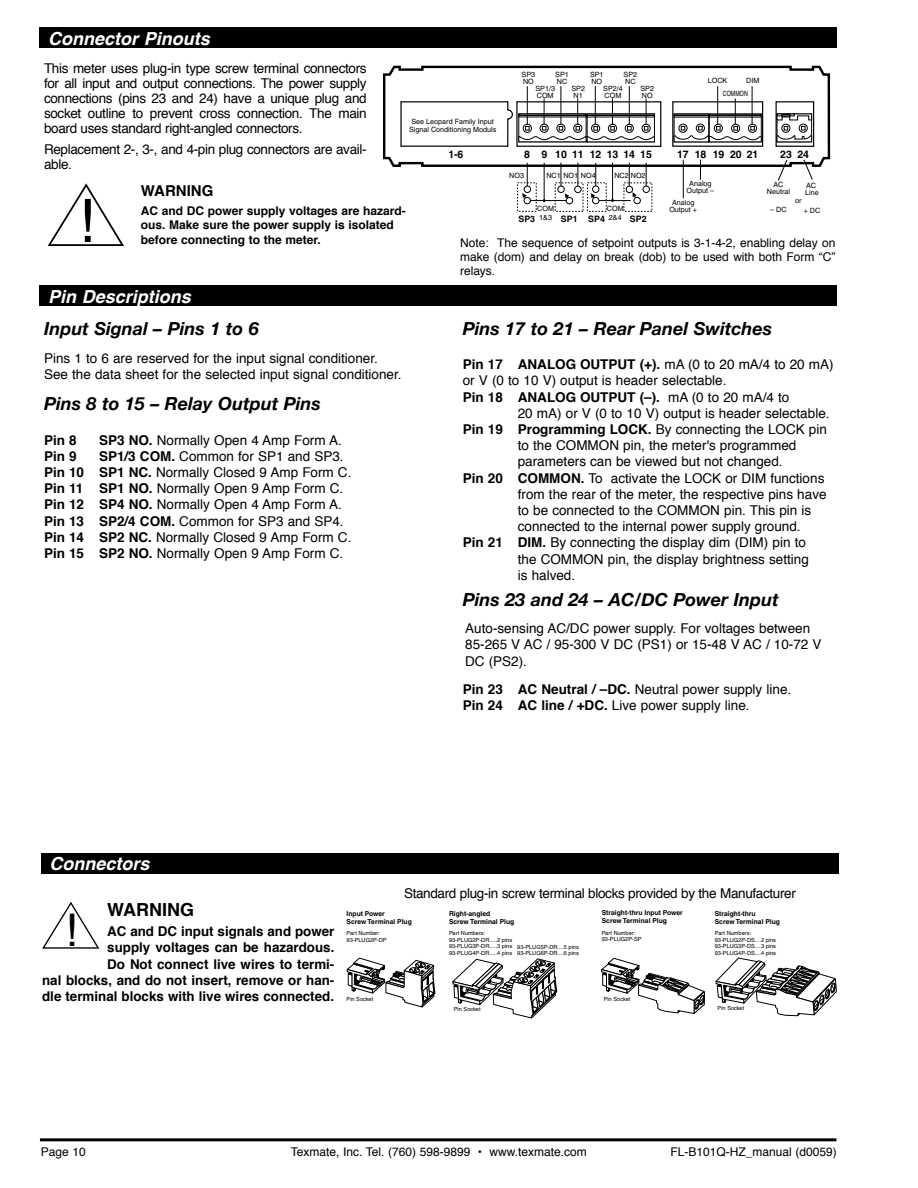
<style>
.page{position:relative;width:918px;height:1188px;background:#fff}
.page>*{position:absolute;margin:0;border:0;box-sizing:border-box;transform-origin:0 0}
.t1{font:60px "Helvetica";color:#000}
.t2{font:45px "Helvetica";color:#000}
.t3{font:italic 700 18px "Helvetica Neue";color:#000}
.t4{font:italic 700 18px "Helvetica";color:#fff}
.t5{font:700 18px "Helvetica";color:#000}
.t6{font:700 15px "Helvetica";color:#000}
.t7{font:13.5px/16.2px "Helvetica";color:#000}
.t8{font:700 13.5px/16.2px "Helvetica";color:#000;text-align:right}
.t9{font:13.5px/15px "Helvetica";letter-spacing:-.025em;color:#000}
.t10{font:12px/14.4px "Helvetica";color:#000;text-align:justify}
.t11{font:700 12px/14.4px "Helvetica";color:#000}
.t12{font:700 10.5px "Helvetica";color:#000}
.t13{font:700 8.85px "Helvetica";color:#000}
.t14{font:7.2px/7.2px "Helvetica";color:#000}
.t15{font:700 6.75px/8.2px "Helvetica";color:#000}
.t16{font:5.7px/6.6px "Helvetica";color:#000}
.s1{font-weight:700}
.s2{font-weight:400}
</style>
<div class="page">
<hr style="left:40px;top:1138px;width:796px;height:3px;background:#000">
<svg style="left:47px;top:183px;width:77px;height:63px"></svg>
<svg style="left:383px;top:66px;width:447px;height:101px"></svg>
<div style="left:634px;top:197px;width:6px;height:7px;background:#272727;border-radius:50%"></div>
<div style="left:634px;top:197px;width:7px;height:7px;border:1px solid #000;border-radius:50%"></div>
<div style="left:592px;top:197px;width:7px;height:7px;border:1px solid #000;border-radius:50%"></div>
<div style="left:524px;top:197px;width:7px;height:7px;border:1px solid #000;border-radius:50%"></div>
<div style="left:566px;top:197px;width:7px;height:7px;border:1px solid #000;border-radius:50%"></div>
<svg style="left:400px;top:86px;width:415px;height:116px"></svg>
<div style="left:40px;top:27px;width:797px;height:21px;background:#000"></div>
<div style="left:40px;top:286px;width:797px;height:20px;background:#000"></div>
<div style="left:41px;top:853px;width:797px;height:20px;background:#000"></div>
<svg style="left:42px;top:901px;width:58px;height:48px"></svg>
<svg style="left:715px;top:958px;width:122px;height:58px"></svg>
<svg style="left:347px;top:958px;width:88px;height:50px"></svg>
<svg style="left:452px;top:959px;width:105px;height:60px"></svg>
<svg style="left:601px;top:958px;width:104px;height:56px"></svg>
<h3 class="t4" style="left:48px;top:23px;width:163px">Connector Pinouts</h3>
<h3 class="t4" style="left:83px;top:23px;width:170px">trols and Indicators</h3>
<p class="t7" style="left:44px;top:61px;width:324px;line-height:15px;text-align:justify">This meter uses plug-in type screw terminal connectors for all input and output connections. The power supply connections (pins 23 and 24) have a unique plug and socket outline to prevent cross connection. The main board uses standard right-angled connectors.</p>
<p class="t9" style="left:44px;top:142px;width:324px">Replacement 2-, 3-, and 4-pin plug connectors are avail&shy;able.</p>
<p class="t14" style="left:409px;top:117px;width:89px;line-height:8.4px;text-align:center">See Leopard Family Input<br>Signal Conditioning Moduls</p>
<p class="t14" style="left:522px;top:71px;width:15px">SP3<br>NO</p>
<p class="t14" style="left:555px;top:71px;width:15px">SP1<br>NC</p>
<p class="t14" style="left:590px;top:71px;width:15px">SP1</p>
<p class="t14" style="left:591px;top:78px;width:12px">NO</p>
<p class="t14" style="left:624px;top:71px;width:15px">SP2<br>NC</p>
<p class="t14" style="left:640px;top:85px;width:15px">SP2<br>NO</p>
<p class="t14" style="left:723px;top:74px;width:27px;line-height:12.6px;text-indent:-15px">LOCK<br>COMMON</p>
<p class="t14" style="left:746px;top:77px;width:15px">DIM</p>
<p class="t14" style="left:535px;top:85px;width:21px">SP1/3<br>COM</p>
<p class="t14" style="left:571px;top:85px;width:15px;text-align:center">SP2<br>N1</p>
<p class="t14" style="left:603px;top:85px;width:21px">SP2/4</p>
<p class="t14" style="left:605px;top:92px;width:18px">COM</p>
<p class="t12" style="left:448px;top:148px;width:17px">1-6</p>
<p class="t12" style="left:524px;top:148px;width:129px">8 9 101112131415</p>
<p class="t12" style="left:677px;top:148px;width:83px">17 18 19 20 21</p>
<p class="t12" style="left:780px;top:148px;width:30px">23 24</p>
<p class="t14" style="left:509px;top:172px;width:16px">NO3</p>
<p class="t14" style="left:546px;top:172px;width:51px">NC1 NO1 NO4</p>
<p class="t14" style="left:614px;top:172px;width:33px">NC2 NO2</p>
<h1 class="t1" style="left:78px;top:175px;width:18px">!</h1>
<p class="t14" style="left:687px;top:180px;width:29px;text-align:center">Analog<br>Output –</p>
<p class="t14" style="left:767px;top:181px;width:25px;text-align:center">AC<br>Neutral</p>
<p class="t14" style="left:805px;top:182px;width:15px">AC<br>Line</p>
<p class="t14" style="left:770px;top:206px;width:18px">– DC</p>
<p class="t14" style="left:804px;top:207px;width:18px">+ DC</p>
<p class="t6" style="left:141px;top:179px;width:72px">WARNING</p>
<p class="t11" style="left:141px;top:204px;width:267px">AC and DC power supply voltages are hazard&shy;ous. Make sure the power supply is isolated before connecting to the meter.</p>
<p class="t14" style="left:537px;top:205px;width:18px;line-height:8.4px">COM<br>1&amp;3</p>
<p class="t14" style="left:795px;top:197px;width:8px">or</p>
<p class="t14" style="left:669px;top:199px;width:29px;text-align:center">Analog<br>Output +</p>
<p class="t13" style="left:518px;top:213px;width:18px">SP3</p>
<p class="t14" style="left:607px;top:205px;width:18px;line-height:8.4px">COM<br>2&amp;4</p>
<p class="t13" style="left:561px;top:213px;width:18px">SP1</p>
<p class="t13" style="left:630px;top:213px;width:18px">SP2</p>
<p class="t13" style="left:588px;top:213px;width:18px">SP4</p>
<p class="t10" style="left:460px;top:235px;width:377px">Note: The sequence of setpoint outputs is 3-1-4-2, enabling delay on make (dom) and delay on break (dob) to be used with both Form “C” relays.</p>
<h3 class="t4" style="left:48px;top:282px;width:205px">Controls and I dicators</h3>
<h3 class="t4" style="left:48px;top:282px;width:144px">Pin Descriptions</h3>
<h3 class="t3" style="left:44px;top:314px;width:216px">Input Signal – Pins 1 to 6</h3>
<p class="t7" style="left:44px;top:350px;width:359px">Pins 1 to 6 are reserved for the input signal conditioner.<br>See the data sheet for the selected input signal conditioner.</p>
<h3 class="t3" style="left:44px;top:390px;width:278px">Pins 8 to 15 – Relay Output Pins</h3>
<p class="t8" style="left:44px;top:432px;width:34px">Pin 8</p>
<p class="t7" style="left:99px;top:432px;width:244px"><span class="s1">SP3 NO.</span> Normally Open 4 Amp Form A.</p>
<p class="t8" style="left:44px;top:448px;width:34px">Pin 9</p>
<p class="t7" style="left:44px;top:448px;width:309px;text-indent:55px"><span class="s1">SP1/3 COM.</span> Common for SP1 and SP3.<br><span class="s1">Pin 10 SP1 NC.</span> Normally Closed 9 Amp Form C.<br><span class="s1">Pin 11 SP1 NO.</span> Normally Open 9 Amp Form C.<br><span class="s1">Pin 12 SP4 NO.</span> Normally Open 4 Amp Form A.<br><span class="s1">Pin 13 SP2/4 COM.</span> Common for SP3 and SP4.<br><span class="s1">Pin 14 SP2 NC.</span> Normally Closed 9 Amp Form C.<br><span class="s1">Pin 15 SP2 NO.</span> Normally Open 9 Amp Form C.</p>
<h3 class="t4" style="left:50px;top:849px;width:102px">Connectors</h3>
<h3 class="t3" style="left:463px;top:314px;width:311px">Pins 17 to 21 – Rear Panel Switches</h3>
<p class="t8" style="left:463px;top:357px;width:372px">Pin 17 ANALOG OUTPUT (+). <span class="s2">mA (0 to 20 mA/4 to 20 mA)</span></p>
<p class="t7" style="left:463px;top:373px;width:265px">or V (0 to 10 V) output is header selectable.</p>
<p class="t8" style="left:463px;top:389px;width:328px">Pin 18 ANALOG OUTPUT (–). <span class="s2">mA (0 to 20 mA/4 to</span></p>
<p class="t7" style="left:518px;top:405px;width:313px">20 mA) or V (0 to 10 V) output is header selectable.</p>
<p class="t7" style="left:463px;top:422px;width:366px"><span class="s1">Pin 19 Programming LOCK.</span> By connecting the LOCK pin</p>
<p class="t7" style="left:518px;top:438px;width:280px">to the COMMON pin, the meter's programmed</p>
<p class="t7" style="left:518px;top:454px;width:266px">parameters can be viewed but not changed.</p>
<p class="t7" style="left:463px;top:470px;width:363px"><span class="s1">Pin 20 COMMON.</span> To activate the LOCK or DIM functions</p>
<p class="t7" style="left:518px;top:486px;width:310px">from the rear of the meter, the respective pins have</p>
<p class="t7" style="left:518px;top:503px;width:295px">to be connected to the COMMON pin. This pin is</p>
<p class="t7" style="left:518px;top:519px;width:284px">connected to the internal power supply ground.</p>
<p class="t7" style="left:463px;top:535px;width:345px"><span class="s1">Pin 21 DIM.</span> By connecting the display dim (DIM) pin to</p>
<p class="t7" style="left:518px;top:551px;width:293px">the COMMON pin, the display brightness setting</p>
<p class="t7" style="left:518px;top:567px;width:59px">is halved.</p>
<h3 class="t3" style="left:463px;top:586px;width:317px">Pins 23 and 24 – AC/DC Power Input</h3>
<p class="t7" style="left:465px;top:621px;width:358px">Auto-sensing AC/DC power supply. For voltages between<br>85-265 V AC / 95-300 V DC (PS1) or 15-48 V AC / 10-72 V<br>DC (PS2).</p>
<p class="t7" style="left:463px;top:681px;width:330px"><span class="s1">Pin 23 AC Neutral / –DC.</span> Neutral power supply line.<br><span class="s1">Pin 24 AC line / +DC.</span> Live power supply line.</p>
<p class="t9" style="left:404px;top:887px;width:393px">Standard plug-in screw terminal blocks provided by the Manufacturer</p>
<h3 class="t5" style="left:107px;top:895px;width:87px">WARNING</h3>
<p class="t8" style="left:42px;top:924px;width:294px">AC and DC input signals and power<br>supply voltages can be hazardous.<br>Do Not connect live wires to termi-<br>nal blocks, and do not insert, remove or han&shy;dle terminal blocks with live wires connected.</p>
<p class="t15" style="left:602px;top:909px;width:83px">Straight-thru Input Power<br>Screw Terminal Plug</p>
<p class="t16" style="left:602px;top:929px;width:41px">Part Number:<br>93-PLUG2P-SP</p>
<h2 class="t2" style="left:65px;top:895px;width:14px">!</h2>
<p class="t15" style="left:715px;top:909px;width:67px">Straight-thru<br>Screw Terminal Plug</p>
<p class="t15" style="left:449px;top:909px;width:67px">Right-angled<br>Screw Terminal Plug</p>
<p class="t16" style="left:449px;top:930px;width:65px">Part Numbers:<br>93-PLUG2P-DR.....2 pins<br>93-PLUG3P-DR.....3 pins<br>93-PLUG4P-DR.....4 pins</p>
<p class="t15" style="left:347px;top:909px;width:67px">Input Power<br>Screw Terminal Plug</p>
<p class="t16" style="left:347px;top:930px;width:42px">Part Number:<br>93-PLUG2P-DP</p>
<p class="t16" style="left:715px;top:930px;width:63px">Part Numbers:<br>93-PLUG2P-DS....2 pins<br>93-PLUG3P-DS....3 pins<br>93-PLUG4P-DS....4 pins</p>
<p class="t16" style="left:517px;top:944px;width:63px">93-PLUG5P-DR....5 pins<br>93-PLUG6P-DR....6 pins</p>
<p class="t16" style="left:347px;top:995px;width:28px">Pin Socket</p>
<p class="t16" style="left:604px;top:995px;width:28px">Pin Socket</p>
<p class="t16" style="left:454px;top:1006px;width:28px">Pin Socket</p>
<p class="t16" style="left:718px;top:1005px;width:28px">Pin Socket</p>
<p class="t10" style="left:41px;top:1145px;width:47px">Page 10</p>
<p class="t10" style="left:291px;top:1145px;width:298px">Texmate, Inc. Tel. (760) 598-9899 • www.texmate.com</p>
<p class="t10" style="left:671px;top:1145px;width:168px">FL-B101Q-HZ_manual (d0059)</p>
</div>
